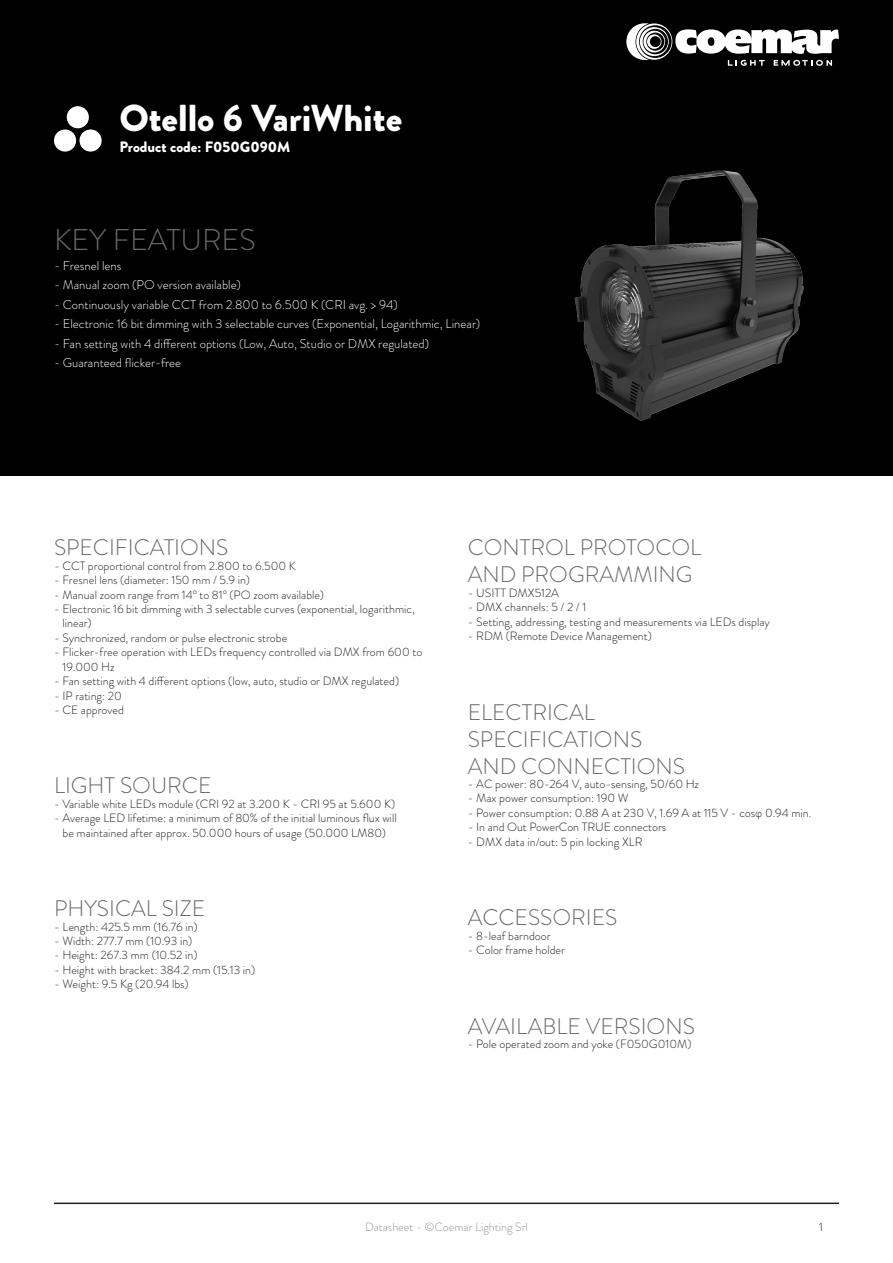
<style>
.page{position:relative;width:893px;height:1263px;background:#fff}
.page>*{position:absolute;margin:0;border:0;box-sizing:border-box;transform-origin:0 0}
.t1{font:900 37.5px "Brandon Grotesque";color:#fff}
.t2{font:300 30px "Brandon Grotesque";color:#65686c}
.t3{font:300 22.5px "Brandon Grotesque";color:#65686c}
.t4{font:900 15px "Brandon Grotesque";color:#fff}
.t5{font:300 12.75px "Brandon Grotesque";color:#fff}
.t6{font:300 12px/14.4px "Brandon Grotesque";color:#231f20}
.t7{font:300 12px "Brandon Grotesque";color:#939598}
.s1{font-family:"Courier New";font-weight:400}
</style>
<div class="page">
<hr style="left:54px;top:1202px;width:785px;height:2px;background:#231f20">
<div style="left:0;top:0;width:893px;height:475px;background:#000"></div>
<svg style="left:626px;top:23px;width:213px;height:43px"></svg>
<div style="left:67px;top:106px;width:22px;height:22px;background:#fff;border-radius:50%"></div>
<div style="left:80px;top:129px;width:22px;height:23px;background:#fff;border-radius:50%"></div>
<div style="left:54px;top:129px;width:22px;height:23px;background:#fff;border-radius:50%"></div>
<img style="left:574px;top:170px;width:230px;height:251px">
<p class="t1" style="left:119px;top:91px;width:284px">Otello 6 VariWhite</p>
<p class="t4" style="left:119px;top:136px;width:172px">Product code: F050G090M</p>
<p class="t2" style="left:54px;top:219px;width:203px">KEY FEATURES</p>
<p class="t5" style="left:54px;top:257px;width:69px">- Fresnel lens</p>
<p class="t5" style="left:54px;top:276px;width:188px">- Manual zoom (PO version available)</p>
<p class="t5" style="left:54px;top:296px;width:345px">- Continuously variable CCT from 2.800 to 6.500 K (CRI avg. &gt; 94)</p>
<p class="t5" style="left:54px;top:315px;width:428px">- Electronic 16 bit dimming with 3 selectable curves (Exponential, Logarithmic, Linear)</p>
<p class="t5" style="left:54px;top:335px;width:377px">- Fan setting with 4 different options (Low, Auto, Studio or DMX regulated)</p>
<p class="t5" style="left:54px;top:354px;width:129px">- Guaranteed flicker-free</p>
<p class="t3" style="left:54px;top:532px;width:176px">SPECIFICATIONS</p>
<p class="t6" style="left:54px;top:559px;width:243px">- CCT proportional control from 2.800 to 6.500 K</p>
<p class="t6" style="left:54px;top:573px;width:198px">- Fresnel lens (diameter: 150 mm / 5.9 in)</p>
<p class="t6" style="left:54px;top:587px;width:272px">- Manual zoom range from 14° to 81° (PO zoom available)</p>
<p class="t6" style="left:63px;top:602px;width:354px;text-indent:-9px">- Electronic 16 bit dimming with 3 selectable curves (exponential, logarithmic, linear)</p>
<p class="t6" style="left:54px;top:631px;width:235px">- Synchronized, random or pulse electronic strobe</p>
<p class="t6" style="left:63px;top:645px;width:361px;text-indent:-9px">- Flicker-free operation with LEDs frequency controlled via DMX from 600 to<br>19.000 Hz</p>
<p class="t6" style="left:54px;top:674px;width:347px">- Fan setting with 4 different options (low, auto, studio or DMX regulated)</p>
<p class="t6" style="left:54px;top:688px;width:69px">- IP rating: 20</p>
<p class="t6" style="left:54px;top:703px;width:71px">- CE approved</p>
<p class="t3" style="left:54px;top:770px;width:159px">LIGHT SOURCE</p>
<p class="t6" style="left:54px;top:796px;width:343px">- Variable white LEDs module (CRI 92 at 3.200 K - CRI 95 at 5.600 K)</p>
<p class="t6" style="left:54px;top:811px;width:344px;text-align:center">- Average LED lifetime: a minimum of 80% of the initial luminous flux will be maintained after approx. 50.000 hours of usage (50.000 LM80)</p>
<p class="t3" style="left:54px;top:893px;width:153px">PHYSICAL SIZE</p>
<p class="t6" style="left:54px;top:919px;width:145px">- Length: 425.5 mm (16.76 in)</p>
<p class="t6" style="left:54px;top:934px;width:140px">- Width: 277.7 mm (10.93 in)</p>
<p class="t6" style="left:54px;top:948px;width:145px">- Height: 267.3 mm (10.52 in)</p>
<p class="t6" style="left:54px;top:962px;width:203px">- Height with bracket: 384.2 mm (15.13 in)</p>
<p class="t6" style="left:54px;top:977px;width:136px">- Weight: 9.5 Kg (20.94 lbs)</p>
<p class="t3" style="left:468px;top:532px;width:235px">CONTROL PROTOCOL</p>
<p class="t3" style="left:468px;top:559px;width:226px">AND PROGRAMMING</p>
<p class="t6" style="left:468px;top:586px;width:93px">- USITT DMX512A</p>
<p class="t6" style="left:468px;top:600px;width:120px">- DMX channels: 5 / 2 / 1</p>
<p class="t6" style="left:468px;top:614px;width:304px">- Setting, addressing, testing and measurements via LEDs display</p>
<p class="t6" style="left:468px;top:629px;width:186px">- RDM (Remote Device Management)</p>
<p class="t3" style="left:468px;top:696px;width:128px">ELECTRICAL</p>
<p class="t3" style="left:468px;top:723px;width:176px">SPECIFICATIONS</p>
<p class="t3" style="left:468px;top:750px;width:219px">AND CONNECTIONS</p>
<p class="t6" style="left:468px;top:777px;width:233px">- AC power: 80-264 V, auto-sensing, 50/60 Hz</p>
<p class="t6" style="left:468px;top:791px;width:162px">- Max power consumption: 190 W</p>
<p class="t6" style="left:468px;top:805px;width:345px">- Power consumption: 0.88 A at 230 V, 1.69 A at 115 V - cos<span class="s1">φ</span> 0.94 min.</p>
<p class="t6" style="left:468px;top:820px;width:200px">- In and Out PowerCon TRUE connectors</p>
<p class="t6" style="left:468px;top:834px;width:176px">- DMX data in/out: 5 pin locking XLR</p>
<p class="t3" style="left:468px;top:902px;width:151px">ACCESSORIES</p>
<p class="t6" style="left:468px;top:928px;width:84px">- 8-leaf barndoor</p>
<p class="t6" style="left:468px;top:943px;width:99px">- Color frame holder</p>
<p class="t3" style="left:468px;top:1010px;width:229px">AVAILABLE VERSIONS</p>
<p class="t6" style="left:468px;top:1037px;width:225px">- Pole operated zoom and yoke (F050G010M)</p>
<p class="t7" style="left:365px;top:1218px;width:164px">Datasheet - ©Coemar Lighting Srl</p>
<p class="t6" style="left:819px;top:1219px;width:5px">1</p>
</div>
